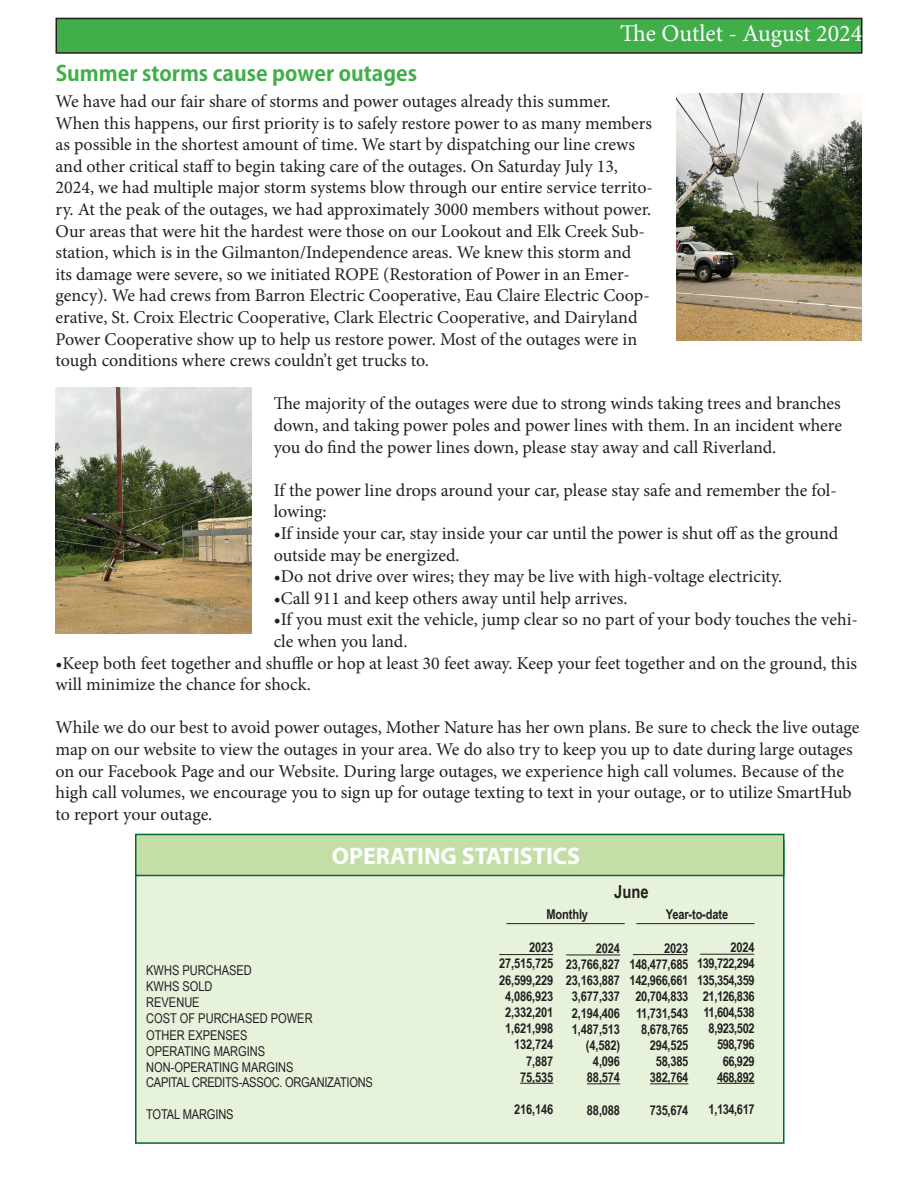
<style>
.page{position:relative;width:918px;height:1188px;background:#fff}
.page>*{position:absolute;margin:0;border:0;box-sizing:border-box;transform-origin:0 0}
.t1{font:24px "Minion Pro";color:#fff}
.t2{font:700 24px "Myriad Pro";color:#fff}
.t3{font:700 21px "Adobe Gothic Std";color:#40ae49}
.t4{font:18px/21.6px "Minion Pro";letter-spacing:-.005em;color:#231f20}
.t5{font:700 18px "Arial Narrow";color:#231f20}
.t6{font:700 13.5px/16.2px "Arial Narrow";letter-spacing:-.01em;color:#231f20;text-align:right}
.t7{font:13.5px/16px "Arial Narrow";color:#231f20}
.t8{font:700 13.5px/16.2px "Arial Narrow";letter-spacing:-.03em;color:#231f20;text-align:right}
</style>
<div class="page">
<img style="left:56px;top:387px;width:195px;height:247px">
<img style="left:676px;top:94px;width:185px;height:246px">
<div style="left:136px;top:841px;width:648px;height:302px;background:#e7f2db"></div>
<div style="left:135px;top:834px;width:649px;height:42px;background:#c3dfa7;border:2px solid #006a2d"></div>
<hr style="left:520px;top:1083px;width:33px;height:1px;background:#231f20">
<hr style="left:587px;top:1083px;width:33px;height:1px;background:#231f20">
<hr style="left:650px;top:1083px;width:38px;height:1px;background:#231f20">
<hr style="left:717px;top:1083px;width:38px;height:1px;background:#231f20">
<hr style="left:506px;top:923px;width:119px;height:1px;background:#231f20">
<hr style="left:636px;top:923px;width:119px;height:1px;background:#231f20">
<hr style="left:499px;top:954px;width:54px;height:1px;background:#231f20">
<hr style="left:566px;top:955px;width:54px;height:1px;background:#231f20">
<hr style="left:700px;top:954px;width:54px;height:1px;background:#231f20">
<hr style="left:633px;top:954px;width:54px;height:1px;background:#231f20">
<div style="left:56px;top:18px;width:806px;height:35px;background:#40ae49"></div>
<div style="left:56px;top:18px;width:806px;height:36px;border:2px solid #231f20"></div>
<h1 class="t1" style="left:620px;top:17px;width:244px">The Outlet - August 2024</h1>
<p class="t3" style="left:56px;top:61px;width:363px">Summer storms cause power outages</p>
<p class="t4" style="left:56px;top:91px;width:599px">We have had our fair share of storms and power outages already this summer.<br>When this happens, our first priority is to safely restore power to as many members as possible in the shortest amount of time. We start by dispatching our line crews and other critical staff to begin taking care of the outages. On Saturday July 13, 2024, we had multiple major storm systems blow through our entire service territo&shy;ry. At the peak of the outages, we had approximately 3000 members without power.<br>Our areas that were hit the hardest were those on our Lookout and Elk Creek Sub&shy;station, which is in the Gilmanton/Independence areas. We knew this storm and<br>its damage were severe, so we initiated ROPE (Restoration of Power in an Emer&shy;gency). We had crews from Barron Electric Cooperative, Eau Claire Electric Coop&shy;erative, St. Croix Electric Cooperative, Clark Electric Cooperative, and Dairyland Power Cooperative show up to help us restore power. Most of the outages were in tough conditions where crews couldn’t get trucks to.</p>
<p class="t4" style="left:274px;top:393px;width:570px;text-align:justify">The majority of the outages were due to strong winds taking trees and branches down, and taking power poles and power lines with them. In an incident where you do find the power lines down, please stay away and call Riverland.</p>
<p class="t4" style="left:274px;top:479px;width:565px">If the power line drops around your car, please stay safe and remember the fol&shy;lowing:</p>
<p class="t4" style="left:274px;top:523px;width:566px">•If inside your car, stay inside your car until the power is shut off as the ground outside may be energized.</p>
<p class="t4" style="left:274px;top:566px;width:510px">•Do not drive over wires; they may be live with high-voltage electricity.</p>
<p class="t4" style="left:274px;top:587px;width:355px">•Call 911 and keep others away until help arrives.</p>
<p class="t4" style="left:274px;top:609px;width:586px">•If you must exit the vehicle, jump clear so no part of your body touches the vehi&shy;cle when you land.</p>
<p class="t4" style="left:56px;top:652px;width:803px">•Keep both feet together and shuffle or hop at least 30 feet away. Keep your feet together and on the ground, this will minimize the chance for shock.</p>
<p class="t4" style="left:56px;top:717px;width:806px">While we do our best to avoid power outages, Mother Nature has her own plans. Be sure to check the live outage map on our website to view the outages in your area. We do also try to keep you up to date during large outages on our Facebook Page and our Website. During large outages, we experience high call volumes. Because of the high call volumes, we encourage you to sign up for outage texting to text in your outage, or to utilize SmartHub to report your outage.</p>
<h1 class="t2" style="left:332px;top:840px;width:250px">OPERATING STATISTICS</h1>
<p class="t5" style="left:614px;top:878px;width:36px">June</p>
<p class="t7" style="left:146px;top:961px;width:228px">KWHS PURCHASED<br>KWHS SOLD<br>REVENUE<br>COST OF PURCHASED POWER<br>OTHER EXPENSES<br>OPERATING MARGINS<br>NON-OPERATING MARGINS<br>CAPITAL CREDITS-ASSOC. ORGANIZATIONS</p>
<p class="t7" style="left:146px;top:1106px;width:89px">TOTAL MARGINS</p>
<p class="t6" style="left:546px;top:905px;width:43px">Monthly</p>
<p class="t6" style="left:666px;top:905px;width:64px">Year-to-date</p>
<p class="t6" style="left:499px;top:939px;width:56px">2023<br>27,515,725<br>26,599,229<br>4,086,923<br>2,332,201<br>1,621,998<br>132,724<br>7,887<br>75,535</p>
<p class="t6" style="left:514px;top:1101px;width:41px">216,146</p>
<p class="t6" style="left:566px;top:939px;width:56px">2024<br>23,766,827<br>23,163,887<br>3,677,337<br>2,194,406<br>1,487,513 (4,582)<br>4,096<br>88,574</p>
<p class="t6" style="left:587px;top:1101px;width:35px">88,088</p>
<p class="t6" style="left:630px;top:939px;width:60px">2023<br>148,477,685<br>142,966,661<br>20,704,833<br>11,731,543<br>8,678,765<br>294,525<br>58,385<br>382,764</p>
<p class="t6" style="left:650px;top:1101px;width:40px">735,674</p>
<p class="t8" style="left:697px;top:939px;width:59px">2024<br>139,722,294<br>135,354,359<br>21,126,836<br>11,604,538<br>8,923,502<br>598,796<br>66,929<br>468,892</p>
<p class="t6" style="left:709px;top:1101px;width:48px">1,134,617</p>
</div>
